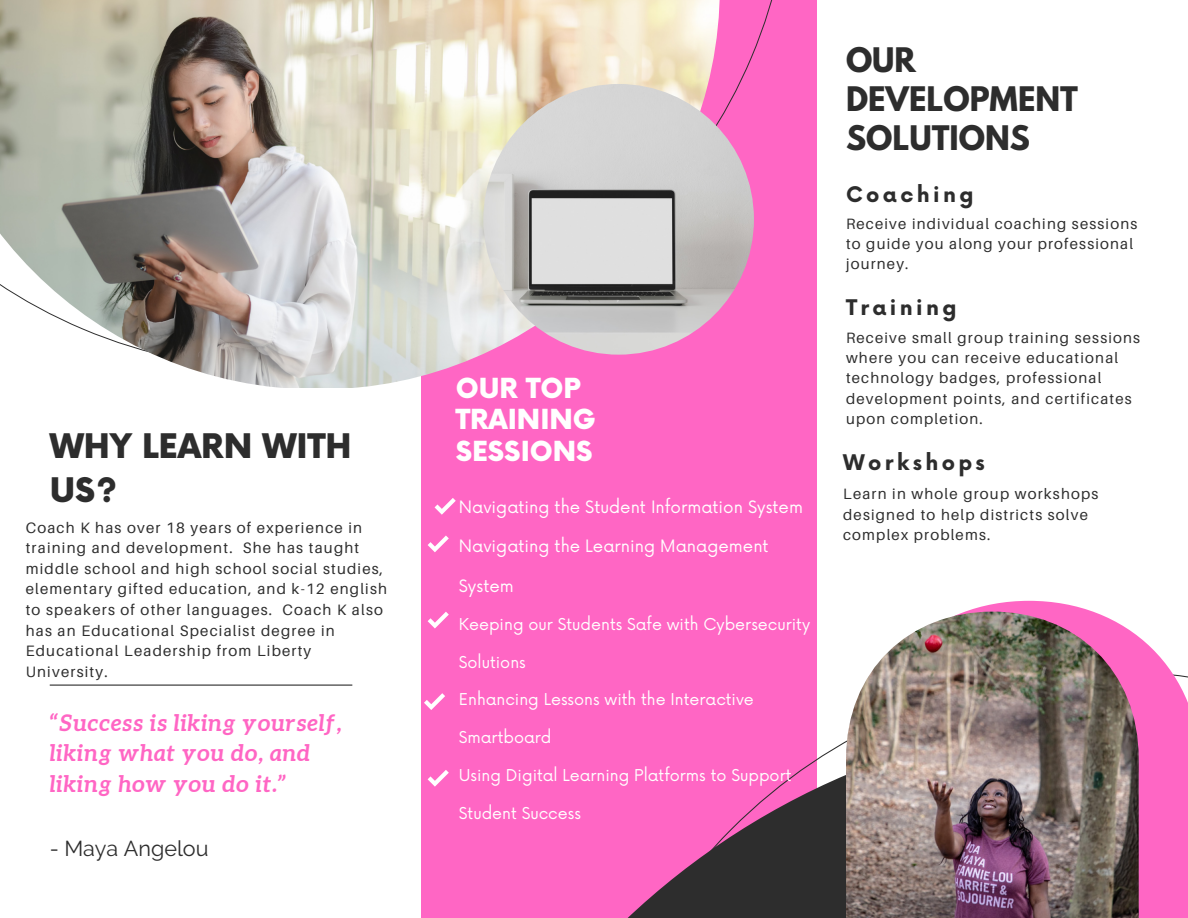
<style>
.page{position:relative;width:1188px;height:918px;background:#fff}
.page>*{position:absolute;margin:0;border:0;box-sizing:border-box;transform-origin:0 0}
.t1{font:900 33px "Now";color:#2d2d2d}
.t2{font:700 30px/39.3px "League Spartan";color:#2d2d2d}
.t3{font:900 27px/31.5px "Now";color:#fff}
.t4{font:italic 700 22.95px/30.3px "Aleo";letter-spacing:.03em;color:#ff66c4}
.t5{font:21.6px "Raleway";color:#2d2d2d}
.t6{font:700 21px "Now";letter-spacing:.16em;color:#2d2d2d}
.t7{font:16.65px "Now";color:#fff}
.t8{font:15.9px "Now";color:#fff}
.t9{font:15px/20.2px "Aileron";letter-spacing:.08em;color:#2d2d2d}
</style>
<div class="page">
<div style="left:421px;top:0;width:396px;height:918px;background:#ff66c4"></div>
<svg style="left:427px;top:741px;width:419px;height:177px"></svg>
<svg style="left:428px;top:536px;width:21px;height:16px"></svg>
<svg style="left:435px;top:498px;width:21px;height:17px"></svg>
<svg style="left:428px;top:612px;width:21px;height:16px"></svg>
<svg style="left:424px;top:693px;width:21px;height:17px"></svg>
<svg style="left:428px;top:770px;width:21px;height:17px"></svg>
<hr style="left:50px;top:685px;width:302px;height:1px;background:#2d2d2d">
<img style="left:0;top:0;width:720px;height:388px">
<img style="left:483px;top:84px;width:271px;height:271px;border-radius:50%">
<svg style="left:964px;top:601px;width:224px;height:317px;fill:#ff66c4"></svg>
<img style="left:846px;top:612px;width:293px;height:306px">
<p class="t3" style="left:456px;top:374px;width:142px">OUR TOP<br>TRAINING</p>
<h3 class="t1" style="left:50px;top:429px;width:303px">WHY LEARN WITH</h3>
<p class="t3" style="left:456px;top:437px;width:138px">SESSIONS</p>
<h3 class="t1" style="left:50px;top:473px;width:69px">US?</h3>
<p class="t9" style="left:26px;top:517px;width:363px">Coach K has over 18 years of experience in training and development. She has taught middle school and high school social studies, elementary gifted education, and k-12 english to speakers of other languages. Coach K also has an Educational Specialist degree in Educational Leadership from Liberty University.</p>
<h1 class="t4" style="left:50px;top:707px;width:293px">“Success is liking yourself, liking what you do, and liking how you do it.”</h1>
<p class="t7" style="left:459px;top:497px;width:346px">Navigating the Student Information System</p>
<p class="t7" style="left:459px;top:537px;width:311px">Navigating the Learning Management</p>
<p class="t7" style="left:459px;top:577px;width:56px">System</p>
<p class="t8" style="left:459px;top:615px;width:353px">Keeping our Students Safe with Cybersecurity</p>
<p class="t8" style="left:459px;top:653px;width:69px">Solutions</p>
<p class="t8" style="left:459px;top:691px;width:297px">Enhancing Lessons with the Interactive</p>
<p class="t8" style="left:459px;top:729px;width:94px">Smartboard</p>
<h2 class="t8" style="left:459px;top:766px;width:334px">Using Digital Learning Platforms to Support</h2>
<h2 class="t8" style="left:459px;top:804px;width:124px">Student Success</h2>
<h3 class="t5" style="left:50px;top:836px;width:160px">- Maya Angelou</h3>
<p class="t2" style="left:846px;top:44px;width:234px">OUR<br>DEVELOPMENT<br>SOLUTIONS</p>
<p class="t6" style="left:846px;top:183px;width:129px">Coaching</p>
<h1 class="t9" style="left:846px;top:213px;width:293px">Receive individual coaching sessions to guide you along your professional journey.</h1>
<p class="t6" style="left:846px;top:296px;width:112px">Training</p>
<p class="t9" style="left:846px;top:327px;width:296px">Receive small group training sessions where you can receive educational technology badges, professional development points, and certificates upon completion.</p>
<p class="t6" style="left:843px;top:451px;width:143px">Workshops</p>
<p class="t9" style="left:843px;top:484px;width:257px">Learn in whole group workshops designed to help districts solve complex problems.</p>
</div>
